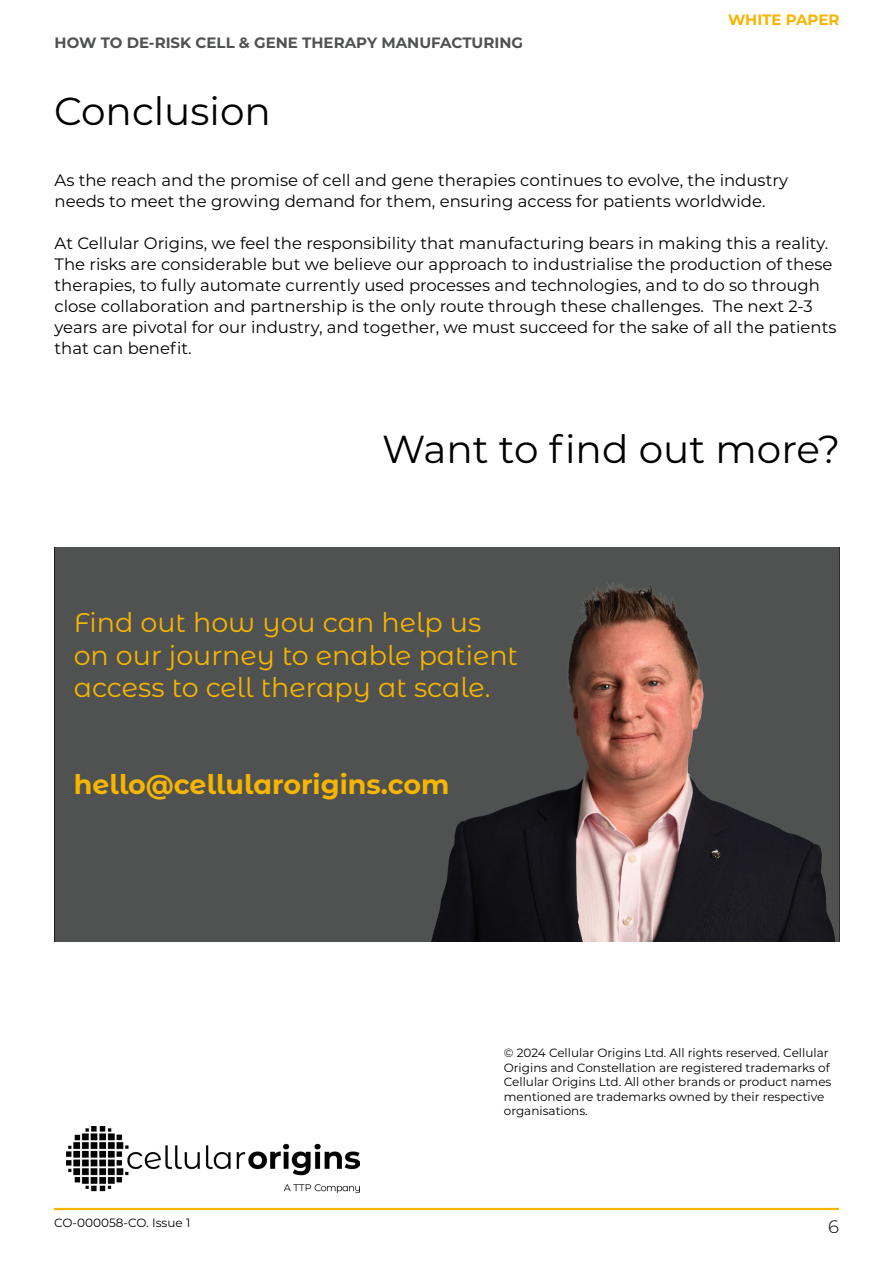
<style>
.page{position:relative;width:893px;height:1263px;background:#fff}
.page>*{position:absolute;margin:0;border:0;box-sizing:border-box;transform-origin:0 0}
.t1{font:39px "Montserrat";color:#000}
.t2{font:27px/32.4px "Montserrat Alternates";color:#f7b500}
.t3{font:700 27px "Montserrat Alternates";color:#f7b500}
.t4{font:300 18px "Montserrat";color:#000}
.t5{font:16.5px/21px "Montserrat";color:#000}
.t6{font:700 15px "Montserrat";color:#4f5250}
.t7{font:700 15px "Montserrat";color:#f7b500}
.t8{font:12px/14.4px "Montserrat";color:#000}
</style>
<div class="page">
<hr style="left:54px;top:1208px;width:785px;height:2px;background:#f7b500">
<img style="left:67px;top:1126px;width:293px;height:67px">
<img style="left:55px;top:548px;width:785px;height:393px">
<p class="t6" style="left:55px;top:31px;width:470px">HOW TO DE-RISK CELL &amp; GENE THERAPY MANUFACTURING</p>
<p class="t1" style="left:54px;top:84px;width:218px">Conclusion</p>
<p class="t7" style="left:728px;top:9px;width:113px">WHITE PAPER</p>
<p class="t5" style="left:55px;top:169px;width:735px">As the reach and the promise of cell and gene therapies continues to evolve, the industry needs to meet the growing demand for them, ensuring access for patients worldwide.</p>
<p class="t5" style="left:55px;top:232px;width:775px">At Cellular Origins, we feel the responsibility that manufacturing bears in making this a reality.</p>
<p class="t5" style="left:55px;top:253px;width:783px">The risks are considerable but we believe our approach to industrialise the production of these therapies, to fully automate currently used processes and technologies, and to do so through close collaboration and partnership is the only route through these challenges. The next 2-3 years are pivotal for our industry, and together, we must succeed for the sake of all the patients that can benefit.</p>
<p class="t1" style="left:382px;top:423px;width:459px">Want to find out more?</p>
<p class="t2" style="left:74px;top:606px;width:446px">Find out how you can help us on our journey to enable patient access to cell therapy at scale.</p>
<p class="t3" style="left:74px;top:765px;width:377px">hello@cellularorigins.com</p>
<p class="t8" style="left:54px;top:1215px;width:138px">CO-000058-CO. Issue 1</p>
<p class="t8" style="left:504px;top:1045px;width:329px">© 2024 Cellular Origins Ltd. All rights reserved. Cellular Origins and Constellation are registered trademarks of Cellular Origins Ltd. All other brands or product names mentioned are trademarks owned by their respective organisations.</p>
<p class="t4" style="left:828px;top:1214px;width:12px">6</p>
</div>
